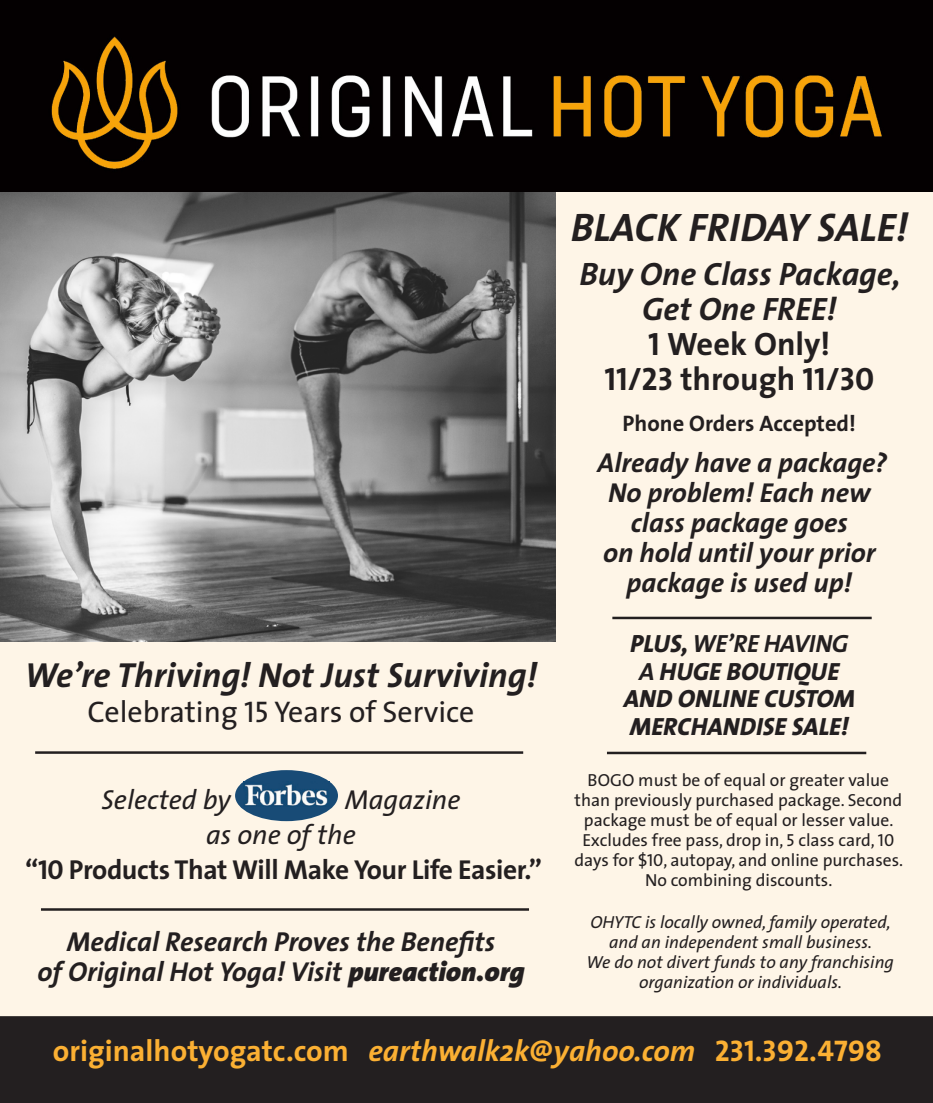
<style>
.page{position:relative;width:933px;height:1103px;background:#fff}
.page>*{position:absolute;margin:0;border:0;box-sizing:border-box;transform-origin:0 0}
.t1{font:italic 700 40px "The Sans";color:#231f20}
.t2{font:italic 700 35px "The Sans";color:#231f20}
.t3{font:italic 700 32.5px/35px "The Sans";color:#231f20;text-align:center}
.t4{font:32.5px "The Sans Bold Caps";color:#231f20}
.t5{font:700 30px "The Sans";color:#fbb033}
.t6{font:30px "The Sans";color:#231f20}
.t7{font:italic 700 27.5px/30px "The Sans";color:#231f20;text-align:center}
.t8{font:700 27.5px "The Sans";letter-spacing:-.015em;color:#231f20}
.t9{font:italic 27.5px "The Sans";color:#231f20}
.t10{font:italic 800 25px/27.5px "The Sans";color:#231f20;text-align:center}
.t11{font:700 22.5px "The Sans";color:#231f20}
.t12{font:17.5px/20px "The Sans";color:#231f20;text-align:center}
.t13{font:italic 17.5px/20px "The Sans";color:#231f20;text-align:center}
.s1{font-family:"The Sans Caps"}
.s2{font-family:"The Sans Bold Caps";font-weight:400}
.s3{font-weight:900}
.s4{font-family:"The Sans Bold Caps";font-weight:400;font-style:normal}
.s5{font-style:normal}
.s6{font-family:"The Sans";font-weight:700}
.s7{font-weight:700}
.s8{font-style:italic}
</style>
<div class="page">
<div style="left:0;top:145px;width:933px;height:871px;background:#fef5e7"></div>
<div style="left:0;top:1016px;width:933px;height:87px;background:#231f20"></div>
<div style="left:235px;top:770px;width:103px;height:51px;background:#184b76;border-radius:50%"></div>
<img style="left:245px;top:784px;width:84px;height:23px">
<hr style="left:607px;top:752px;width:259px;height:2px;background:#231f20">
<hr style="left:612px;top:617px;width:259px;height:2px;background:#231f20">
<hr style="left:41px;top:908px;width:488px;height:3px;background:#231f20">
<img style="left:0;top:192px;width:555px;height:450px">
<hr style="left:35px;top:751px;width:488px;height:3px;background:#231f20">
<img style="left:0;top:0;width:933px;height:192px">
<h2 class="t2" style="left:25px;top:646px;width:514px">We’re Thriving! Not Just Surviving!</h2>
<h3 class="t6" style="left:87px;top:687px;width:388px">Celebrating <span class="s1">15</span> Years of Service</h3>
<h3 class="t9" style="left:101px;top:777px;width:131px">Selected by</h3>
<h3 class="t9" style="left:345px;top:777px;width:117px">Magazine</h3>
<h3 class="t9" style="left:206px;top:812px;width:151px">as one of the</h3>
<h3 class="t8" style="left:25px;top:847px;width:518px">“<span class="s2">10</span> Products That Will Make Your Life Easier.”</h3>
<h3 class="t7" style="left:38px;top:926px;width:488px">Medical Research Proves the Benefits<br>of Original Hot Yoga! Visit <span class="s3">pureaction.org</span></h3>
<h1 class="t1" style="left:570px;top:194px;width:339px">BLACK FRIDAY SALE!</h1>
<h3 class="t3" style="left:579px;top:255px;width:323px">Buy One Class Package,<br>Get One FREE!<br><span class="s4">1</span> <span class="s5">Week Only!</span></h3>
<h3 class="t4" style="left:604px;top:351px;width:271px">11/23 <span class="s6">through</span> 11/30</h3>
<p class="t11" style="left:622px;top:404px;width:235px">Phone Orders Accepted!</p>
<h3 class="t7" style="left:597px;top:447px;width:291px">Already have a package?<br>No problem! Each new class package goes<br>on hold until your prior package is used up!</h3>
<h3 class="t10" style="left:623px;top:629px;width:233px">PLUS, <span class="s7">WE’RE HAVING<br>A</span> HUGE BOUTIQUE<br>AND ONLINE CUSTOM<br>MERCHANDISE SALE!</h3>
<p class="t12" style="left:574px;top:769px;width:330px">BOGO must be of equal or greater value than previously purchased package. Second package must be of equal or lesser value.<br>Excludes free pass, drop in, <span class="s1">5</span> class card, <span class="s1">10 </span>days for <span class="s1">$10</span>, autopay, and online purchases.<br>No combining discounts.</p>
<p class="t13" style="left:586px;top:912px;width:309px">OHYTC is locally owned, family operated, and an independent small business.<br>We do not divert funds to any franchising organization or individuals.</p>
<h3 class="t5" style="left:53px;top:1026px;width:830px">originalhotyogatc.com <span class="s8">earthwalk2k@yahoo.com</span> <span class="s2">231.392.4798</span></h3>
</div>
